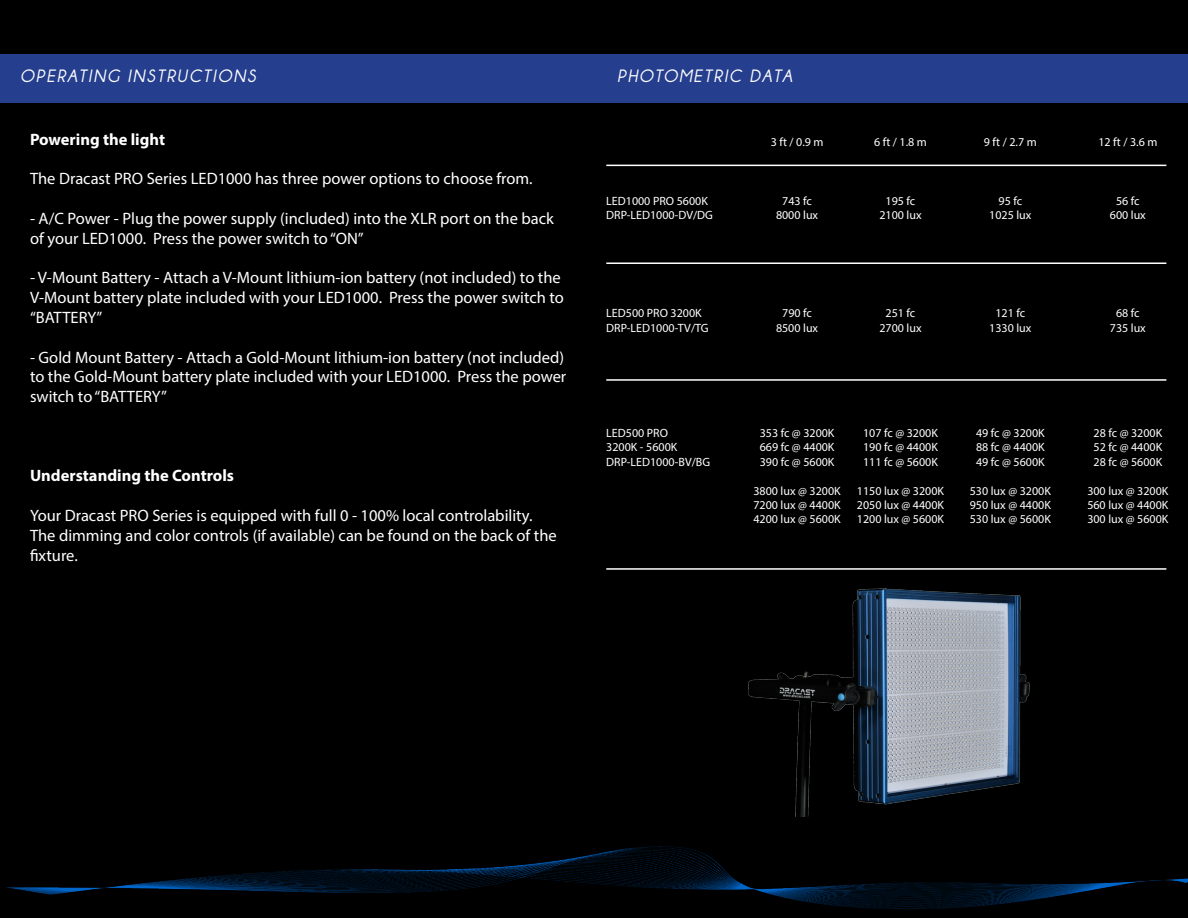
<style>
.page{position:relative;width:1188px;height:918px;background:#000}
.page>*{position:absolute;margin:0;border:0;box-sizing:border-box;transform-origin:0 0}
.t1{font:italic 700 18px "Champagne&Limousines";letter-spacing:.1em;color:#fff}
.t2{font:16.5px/19.8px "Myriad Pro";color:#fff}
.t3{font:700 16.5px "Myriad Pro";color:#fff}
.t4{font:12px "Myriad Pro";color:#fff}
</style>
<div class="page">
<div style="left:0;top:54px;width:1188px;height:49px;background:#253f8e"></div>
<img style="left:7px;top:846px;width:1181px;height:64px">
<hr style="left:606px;top:165px;width:560px;height:1px;background:#fff">
<hr style="left:606px;top:262px;width:560px;height:2px;background:#fff">
<hr style="left:606px;top:379px;width:560px;height:2px;background:#fff">
<hr style="left:606px;top:568px;width:560px;height:2px;background:#fff">
<img style="left:748px;top:588px;width:282px;height:228px">
<p class="t1" style="left:20px;top:66px;width:237px">OPERATING INSTRUCTIONS</p>
<p class="t3" style="left:30px;top:129px;width:137px">Powering the light</p>
<p class="t2" style="left:30px;top:169px;width:504px">The Dracast PRO Series LED1000 has three power options to choose from.</p>
<p class="t2" style="left:30px;top:208px;width:525px">- A/C Power - Plug the power supply (included) into the XLR port on the back of your LED1000. Press the power switch to “ON”</p>
<p class="t2" style="left:30px;top:268px;width:535px">- V-Mount Battery - Attach a V-Mount lithium-ion battery (not included) to the<br>V-Mount battery plate included with your LED1000. Press the power switch to “BATTERY”</p>
<p class="t2" style="left:30px;top:347px;width:538px">- Gold Mount Battery - Attach a Gold-Mount lithium-ion battery (not included) to the Gold-Mount battery plate included with your LED1000. Press the power switch to “BATTERY”</p>
<p class="t3" style="left:30px;top:465px;width:206px">Understanding the Controls</p>
<p class="t2" style="left:30px;top:505px;width:528px">Your Dracast PRO Series is equipped with full 0 - 100% local controlability.<br>The dimming and color controls (if available) can be found on the back of the fixture.</p>
<p class="t1" style="left:617px;top:66px;width:177px">PHOTOMETRIC DATA</p>
<p class="t4" style="left:771px;top:135px;width:54px">3 ft / 0.9 m</p>
<p class="t4" style="left:874px;top:135px;width:54px">6 ft / 1.8 m</p>
<p class="t4" style="left:984px;top:135px;width:54px">9 ft / 2.7 m</p>
<p class="t4" style="left:1098px;top:135px;width:61px">12 ft / 3.6 m</p>
<p class="t4" style="left:606px;top:193px;width:103px">LED1000 PRO 5600K</p>
<p class="t4" style="left:606px;top:208px;width:108px">DRP-LED1000-DV/DG</p>
<p class="t4" style="left:782px;top:193px;width:31px">743 fc</p>
<p class="t4" style="left:776px;top:208px;width:44px">8000 lux</p>
<p class="t4" style="left:886px;top:193px;width:31px">195 fc</p>
<p class="t4" style="left:879px;top:208px;width:44px">2100 lux</p>
<p class="t4" style="left:999px;top:193px;width:25px">95 fc</p>
<p class="t4" style="left:989px;top:208px;width:44px">1025 lux</p>
<p class="t4" style="left:1116px;top:193px;width:25px">56 fc</p>
<p class="t4" style="left:1110px;top:208px;width:38px">600 lux</p>
<p class="t4" style="left:606px;top:306px;width:97px">LED500 PRO 3200K</p>
<p class="t4" style="left:606px;top:320px;width:104px">DRP-LED1000-TV/TG</p>
<p class="t4" style="left:782px;top:306px;width:31px">790 fc</p>
<p class="t4" style="left:776px;top:320px;width:44px">8500 lux</p>
<p class="t4" style="left:886px;top:306px;width:31px">251 fc</p>
<p class="t4" style="left:879px;top:320px;width:44px">2700 lux</p>
<p class="t4" style="left:995px;top:306px;width:31px">121 fc</p>
<p class="t4" style="left:989px;top:320px;width:44px">1330 lux</p>
<p class="t4" style="left:1116px;top:306px;width:25px">68 fc</p>
<p class="t4" style="left:1110px;top:320px;width:38px">735 lux</p>
<p class="t4" style="left:606px;top:426px;width:63px">LED500 PRO</p>
<p class="t4" style="left:606px;top:440px;width:73px">3200K - 5600K</p>
<p class="t4" style="left:606px;top:454px;width:105px">DRP-LED1000-BV/BG</p>
<p class="t4" style="left:760px;top:426px;width:76px">353 fc @ 3200K</p>
<p class="t4" style="left:760px;top:440px;width:76px">669 fc @ 4400K</p>
<p class="t4" style="left:760px;top:454px;width:76px">390 fc @ 5600K</p>
<p class="t4" style="left:753px;top:483px;width:89px">3800 lux @ 3200K</p>
<p class="t4" style="left:753px;top:498px;width:89px">7200 lux @ 4400K</p>
<p class="t4" style="left:753px;top:512px;width:89px">4200 lux @ 5600K</p>
<p class="t4" style="left:863px;top:426px;width:76px">107 fc @ 3200K</p>
<p class="t4" style="left:863px;top:440px;width:76px">190 fc @ 4400K</p>
<p class="t4" style="left:863px;top:454px;width:76px">111 fc @ 5600K</p>
<p class="t4" style="left:857px;top:483px;width:89px">1150 lux @ 3200K</p>
<p class="t4" style="left:857px;top:498px;width:89px">2050 lux @ 4400K</p>
<p class="t4" style="left:857px;top:512px;width:89px">1200 lux @ 5600K</p>
<p class="t4" style="left:976px;top:426px;width:70px">49 fc @ 3200K</p>
<p class="t4" style="left:976px;top:440px;width:70px">88 fc @ 4400K</p>
<p class="t4" style="left:976px;top:454px;width:70px">49 fc @ 5600K</p>
<p class="t4" style="left:970px;top:483px;width:83px">530 lux @ 3200K</p>
<p class="t4" style="left:970px;top:498px;width:83px">950 lux @ 4400K</p>
<p class="t4" style="left:970px;top:512px;width:83px">530 lux @ 5600K</p>
<p class="t4" style="left:1094px;top:426px;width:70px">28 fc @ 3200K</p>
<p class="t4" style="left:1094px;top:440px;width:70px">52 fc @ 4400K</p>
<p class="t4" style="left:1094px;top:454px;width:70px">28 fc @ 5600K</p>
<p class="t4" style="left:1087px;top:483px;width:83px">300 lux @ 3200K</p>
<p class="t4" style="left:1087px;top:498px;width:83px">560 lux @ 4400K</p>
<p class="t4" style="left:1087px;top:512px;width:83px">300 lux @ 5600K</p>
</div>
